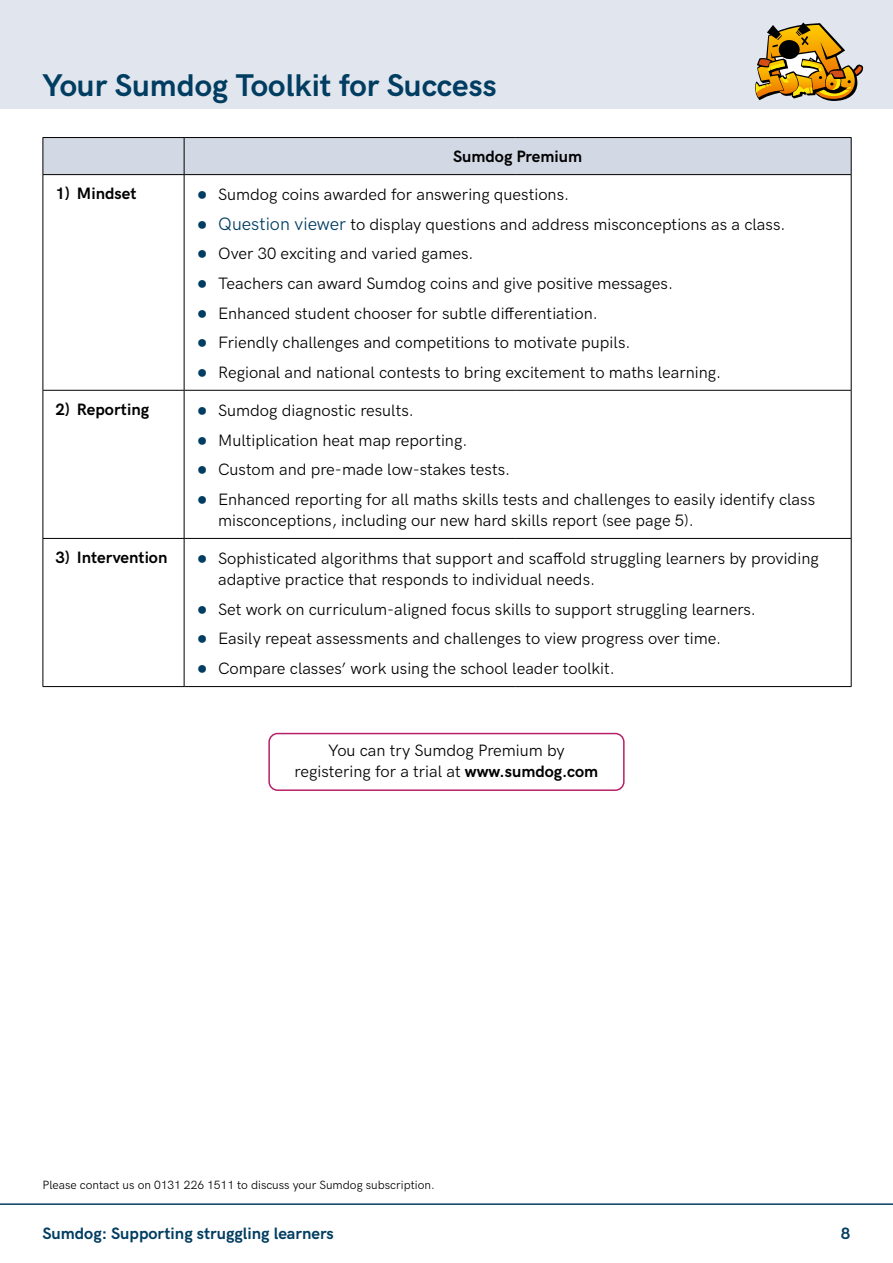
<style>
.page{position:relative;width:893px;height:1263px;background:#fff}
.page>*{position:absolute;margin:0;border:0;box-sizing:border-box;transform-origin:0 0}
.t1{font:700 31.5px "HK Grotesk";color:#003d61}
.t2{font:16.5px/21px "HK Grotesk";color:#000}
.t3{font:700 16.5px "HK Grotesk";color:#000}
.t4{font:700 16.5px "HK Grotesk";color:#003d61}
.t5{font:12px "HK Grotesk";color:#000}
.s1{font-family:"Arial";font-size:18px;color:#003d61}
.s2{font-size:18px;color:#003d61}
.s3{font-weight:700}
</style>
<div class="page">
<svg style="left:0;top:1203px;width:893px;height:2px"></svg>
<div style="left:0;top:0;width:893px;height:109px;background:#e1e5ed"></div>
<svg style="left:755px;top:22px;width:108px;height:79px"></svg>
<div style="left:44px;top:138px;width:807px;height:36px;background:#d2d8e4"></div>
<hr style="left:43px;top:137px;width:141px;height:1px;background:#000">
<hr style="left:43px;top:138px;width:1px;height:36px;background:#000">
<hr style="left:184px;top:137px;width:332px;height:1px;background:#000">
<hr style="left:184px;top:138px;width:1px;height:36px;background:#000">
<hr style="left:516px;top:137px;width:336px;height:1px;background:#000">
<hr style="left:851px;top:138px;width:1px;height:36px;background:#000">
<hr style="left:43px;top:174px;width:141px;height:1px;background:#000">
<hr style="left:43px;top:175px;width:1px;height:215px;background:#000">
<hr style="left:184px;top:174px;width:332px;height:1px;background:#000">
<hr style="left:184px;top:175px;width:1px;height:215px;background:#000">
<hr style="left:516px;top:174px;width:336px;height:1px;background:#000">
<hr style="left:851px;top:175px;width:1px;height:215px;background:#000">
<hr style="left:43px;top:390px;width:141px;height:1px;background:#000">
<hr style="left:43px;top:391px;width:1px;height:147px;background:#000">
<hr style="left:184px;top:390px;width:332px;height:1px;background:#000">
<hr style="left:184px;top:391px;width:1px;height:147px;background:#000">
<hr style="left:516px;top:390px;width:336px;height:1px;background:#000">
<hr style="left:851px;top:391px;width:1px;height:147px;background:#000">
<hr style="left:43px;top:538px;width:141px;height:1px;background:#000">
<hr style="left:43px;top:539px;width:1px;height:147px;background:#000">
<hr style="left:184px;top:538px;width:332px;height:1px;background:#000">
<hr style="left:184px;top:539px;width:1px;height:147px;background:#000">
<hr style="left:516px;top:538px;width:336px;height:1px;background:#000">
<hr style="left:851px;top:539px;width:1px;height:147px;background:#000">
<hr style="left:43px;top:686px;width:141px;height:1px;background:#000">
<hr style="left:184px;top:686px;width:332px;height:1px;background:#000">
<hr style="left:516px;top:686px;width:336px;height:1px;background:#000">
<div style="left:268px;top:733px;width:357px;height:58px;border:2px solid #b81f68;border-radius:9px"></div>
<h1 class="t1" style="left:43px;top:62px;width:456px">Your Sumdog Toolkit for Success</h1>
<p class="t3" style="left:453px;top:144px;width:131px">Sumdog Premium</p>
<p class="t3" style="left:56px;top:181px;width:82px">1) Mindset</p>
<p class="t2" style="left:197px;top:183px;width:374px"><span class="s1">●</span> Sumdog coins awarded for answering questions.</p>
<p class="t2" style="left:197px;top:213px;width:590px"><span class="s1">●</span> <span class="s2">Question viewer</span> to display questions and address misconceptions as a class.</p>
<p class="t2" style="left:197px;top:242px;width:278px"><span class="s1">●</span> Over 30 exciting and varied games.</p>
<p class="t2" style="left:197px;top:272px;width:478px"><span class="s1">●</span> Teachers can award Sumdog coins and give positive messages.</p>
<p class="t2" style="left:197px;top:301px;width:402px"><span class="s1">●</span> Enhanced student chooser for subtle differentiation.</p>
<p class="t2" style="left:197px;top:331px;width:435px"><span class="s1">●</span> Friendly challenges and competitions to motivate pupils.</p>
<p class="t2" style="left:197px;top:360px;width:526px"><span class="s1">●</span> Regional and national contests to bring excitement to maths learning.</p>
<p class="t3" style="left:56px;top:397px;width:95px">2) Reporting</p>
<p class="t2" style="left:197px;top:399px;width:219px"><span class="s1">●</span> Sumdog diagnostic results.</p>
<p class="t2" style="left:197px;top:428px;width:272px"><span class="s1">●</span> Multiplication heat map reporting.</p>
<p class="t2" style="left:197px;top:458px;width:315px"><span class="s1">●</span> Custom and pre-made low-stakes tests.</p>
<p class="t2" style="left:218px;top:487px;width:598px;text-indent:-21px"><span class="s1">●</span> Enhanced reporting for all maths skills tests and challenges to easily identify class misconceptions, including our new hard skills report (see page 5).</p>
<p class="t3" style="left:56px;top:545px;width:113px">3) Intervention</p>
<p class="t2" style="left:218px;top:547px;width:602px;text-indent:-21px"><span class="s1">●</span> Sophisticated algorithms that support and scaffold struggling learners by providing adaptive practice that responds to individual needs.</p>
<p class="t2" style="left:197px;top:597px;width:561px"><span class="s1">●</span> Set work on curriculum-aligned focus skills to support struggling learners.</p>
<p class="t2" style="left:197px;top:627px;width:526px"><span class="s1">●</span> Easily repeat assessments and challenges to view progress over time.</p>
<p class="t2" style="left:197px;top:656px;width:420px"><span class="s1">●</span> Compare classes’ work using the school leader toolkit.</p>
<p class="t2" style="left:295px;top:738px;width:305px;text-align:center">You can try Sumdog Premium by registering for a trial at <span class="s3">www.sumdog.com</span></p>
<p class="t5" style="left:43px;top:1176px;width:394px">Please contact us on 0131 226 1511 to discuss your Sumdog subscription.</p>
<p class="t4" style="left:43px;top:1221px;width:293px">Sumdog: Supporting struggling learners</p>
<p class="t4" style="left:841px;top:1221px;width:11px">8</p>
</div>
